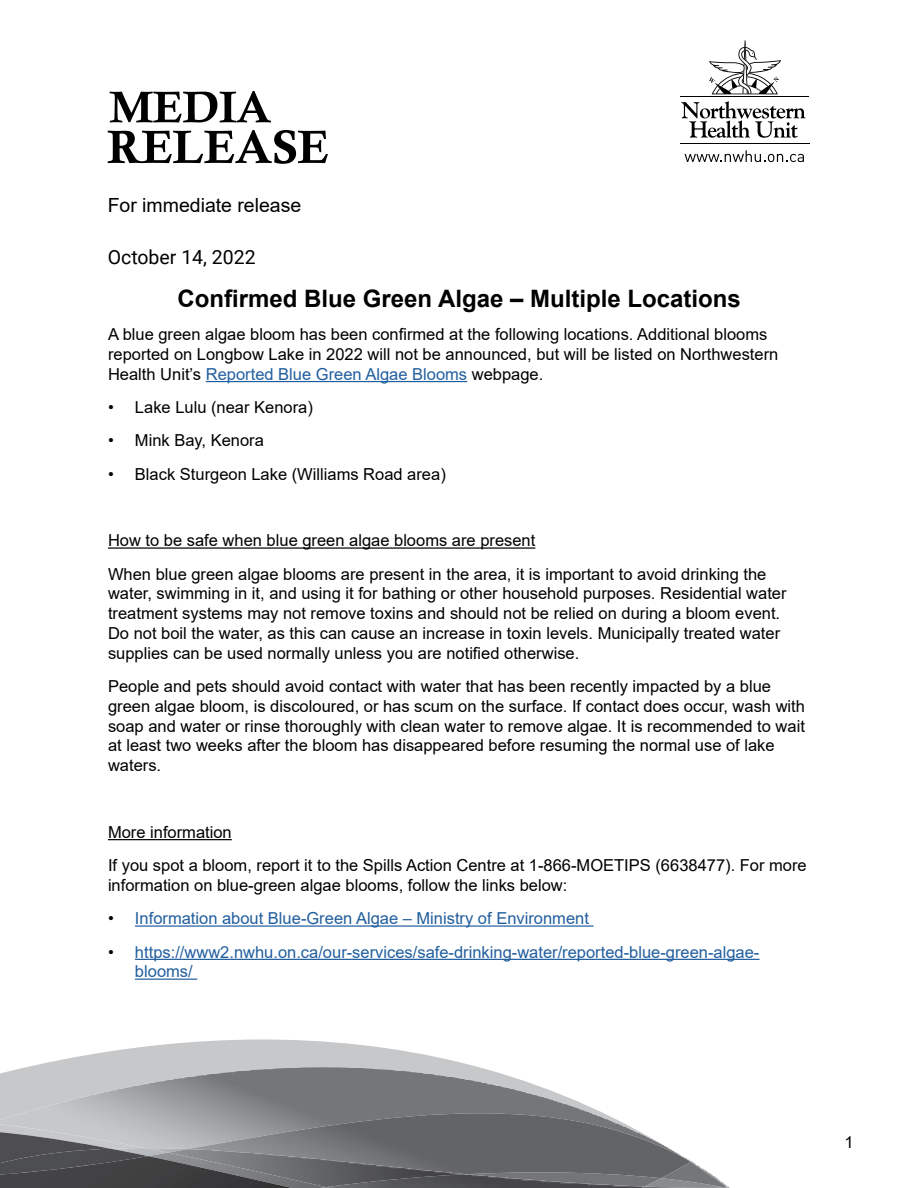
<style>
.page{position:relative;width:918px;height:1188px;background:#fff}
.page>*{position:absolute;margin:0;border:0;box-sizing:border-box;transform-origin:0 0}
.t1{font:700 24px "Arial";color:#000}
.t2{font:19.5px "Arial";color:#000}
.t3{font:19.5px "Roboto";color:#000}
.t4{font:16.5px/19.8px "Arial";color:#000}
.t5{font:16.5px/19.8px "Arial";color:#215e9e}
.s1{color:#215e9e}
.s2{color:#000}
</style>
<div class="page">
<svg style="left:28px;top:1040px;width:450px;height:27px;fill:#c6c8ca"></svg>
<img style="left:0;top:1067px;width:603px;height:62px">
<img style="left:661px;top:1162px;width:66px;height:25px">
<svg style="left:0;top:1129px;width:188px;height:27px;background:#949597"></svg>
<img style="left:644px;top:1178px;width:17px;height:9px">
<img style="left:188px;top:1113px;width:503px;height:65px">
<img style="left:0;top:1156px;width:303px;height:32px">
<img style="left:0;top:1160px;width:125px;height:17px">
<img style="left:326px;top:1174px;width:318px;height:14px">
<img style="left:168px;top:1149px;width:299px;height:38px">
<hr style="left:680px;top:144px;width:130px;height:1px;background:#000">
<svg style="left:685px;top:150px;width:119px;height:12px"></svg>
<svg style="left:681px;top:101px;width:124px;height:37px"></svg>
<hr style="left:680px;top:97px;width:129px;height:1px;background:#000">
<svg style="left:709px;top:41px;width:72px;height:54px"></svg>
<svg style="left:110px;top:91px;width:161px;height:31px"></svg>
<svg style="left:108px;top:130px;width:220px;height:34px"></svg>
<hr style="left:206px;top:381px;width:261px;height:1px;background:#215e9e">
<hr style="left:108px;top:547px;width:427px;height:2px;background:#000">
<hr style="left:108px;top:839px;width:124px;height:1px;background:#000">
<hr style="left:135px;top:925px;width:459px;height:2px;background:#215e9e">
<hr style="left:135px;top:959px;width:625px;height:1px;background:#215e9e">
<hr style="left:135px;top:979px;width:62px;height:1px;background:#215e9e">
<p class="t2" style="left:108px;top:192px;width:195px">For immediate release</p>
<p class="t3" style="left:108px;top:244px;width:150px">October 14, 2022</p>
<h1 class="t1" style="left:178px;top:282px;width:565px">Confirmed Blue Green Algae – Multiple Locations</h1>
<p class="t4" style="left:108px;top:324px;width:672px">A blue green algae bloom has been confirmed at the following locations. Additional blooms reported on Longbow Lake in 2022 will not be announced, but will be listed on Northwestern<br>Health Unit’s <span class="s1">Reported Blue Green Algae Blooms</span> webpage.</p>
<p class="t4" style="left:108px;top:397px;width:206px">• Lake Lulu (near Kenora)</p>
<p class="t4" style="left:108px;top:431px;width:157px">• Mink Bay, Kenora</p>
<p class="t4" style="left:108px;top:464px;width:339px">• Black Sturgeon Lake (Williams Road area)</p>
<p class="t4" style="left:108px;top:524px;width:660px;line-height:33.3px">How to be safe when blue green algae blooms are present<br>When blue green algae blooms are present in the area, it is important to avoid drinking the</p>
<p class="t4" style="left:108px;top:584px;width:680px">water, swimming in it, and using it for bathing or other household purposes. Residential water treatment systems may not remove toxins and should not be relied on during a bloom event.<br>Do not boil the water, as this can cause an increase in toxin levels. Municipally treated water supplies can be used normally unless you are notified otherwise.</p>
<p class="t4" style="left:108px;top:676px;width:699px">People and pets should avoid contact with water that has been recently impacted by a blue green algae bloom, is discoloured, or has scum on the surface. If contact does occur, wash with soap and water or rinse thoroughly with clean water to remove algae. It is recommended to wait at least two weeks after the bloom has disappeared before resuming the normal use of lake waters.</p>
<p class="t4" style="left:108px;top:815px;width:700px;line-height:33.3px">More information<br>If you spot a bloom, report it to the Spills Action Centre at 1-866-MOETIPS (6638477). For more</p>
<p class="t4" style="left:108px;top:875px;width:461px">information on blue-green algae blooms, follow the links below:</p>
<p class="t5" style="left:108px;top:908px;width:482px"><span class="s2">•</span> Information about Blue-Green Algae – Ministry of Environment</p>
<p class="t5" style="left:135px;top:942px;width:626px;text-indent:-27px"><span class="s2">•</span> https://www2.nwhu.on.ca/our-services/safe-drinking-water/reported-blue-green-algae&shy;blooms/</p>
<p class="t4" style="left:844px;top:1132px;width:11px">1</p>
</div>
